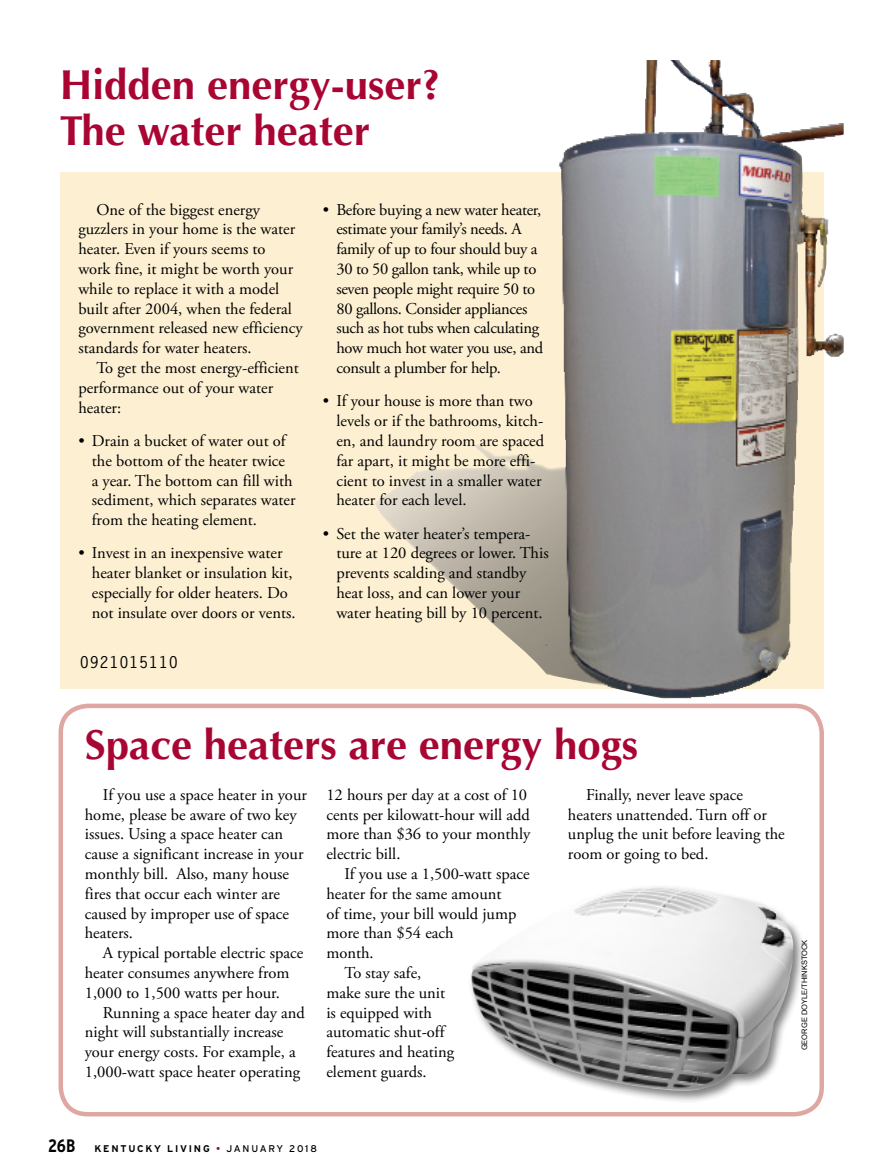
<style>
.page{position:relative;width:878px;height:1175px;background:#fff}
.page>*{position:absolute;margin:0;border:0;box-sizing:border-box;transform-origin:0 0}
.t1{font:700 42px/46.5px "Optima";color:#a90533}
.t2{font:700 condensed 18px "Interstate";color:#000}
.t3{font:16.5px/19.8px "Adobe Garamond Pro";color:#000}
.t4{font:16.5px/19.8px "Adobe Garamond Pro";letter-spacing:-.02em;color:#000}
.t5{font:700 16.5px "Letter Gothic Std";color:#000}
.t6{font:700 9.75px "Interstate";letter-spacing:.18em;color:#000}
.t7{font:7.5px "Arial";color:#000}
.s1{font-weight:400;color:#7a1315}
.s2{font-weight:400}
</style>
<div class="page">
<div style="left:58px;top:703px;width:766px;height:413px;border:4px solid #dfa7a1;border-radius:27px"></div>
<div style="left:60px;top:172px;width:764px;height:516px;background:#fdf0d2"></div>
<img style="left:375px;top:60px;width:468px;height:638px">
<div style="left:468px;top:883px;width:337px;height:220px;background:#000;opacity:.51"></div>
<img style="left:471px;top:887px;width:322px;height:203px">
<h1 class="t1" style="left:60px;top:62px;width:382px">Hidden energy-user?<br>The water heater</h1>
<p class="t3" style="left:78px;top:200px;width:226px;text-indent:18px">One of the biggest energy guzzlers in your home is the water heater. Even if yours seems to<br>work fine, it might be worth your while to replace it with a model built after 2004, when the federal government released new efficiency standards for water heaters.</p>
<p class="t3" style="left:78px;top:358px;width:222px;text-indent:18px">To get the most energy-efficient performance out of your water heater:</p>
<p class="t3" style="left:92px;top:431px;width:205px;text-indent:-13px">• Drain a bucket of water out of the bottom of the heater twice a year. The bottom can fill with sediment, which separates water from the heating element.</p>
<p class="t3" style="left:92px;top:544px;width:205px;text-indent:-13px">• Invest in an inexpensive water heater blanket or insulation kit, especially for older heaters. Do not insulate over doors or vents.</p>
<p class="t5" style="left:79px;top:652px;width:100px">0921015110</p>
<p class="t4" style="left:336px;top:200px;width:208px;text-indent:-13px">• Before buying a new water heater, estimate your family’s needs. A family of up to four should buy a<br>30 to 50 gallon tank, while up to seven people might require 50 to<br>80 gallons. Consider appliances such as hot tubs when calculating how much hot water you use, and consult a plumber for help.</p>
<p class="t3" style="left:336px;top:392px;width:209px;text-indent:-13px">• If your house is more than two levels or if the bathrooms, kitch&shy;en, and laundry room are spaced far apart, it might be more effi&shy;cient to invest in a smaller water heater for each level.</p>
<p class="t3" style="left:336px;top:524px;width:214px;text-indent:-13px">• Set the water heater’s tempera&shy;ture at 120 degrees or lower. This prevents scalding and standby heat loss, and can lower your water heating bill by 10 percent.</p>
<h1 class="t1" style="left:85px;top:722px;width:555px">Space heaters are energy hogs</h1>
<p class="t3" style="left:85px;top:785px;width:223px;text-indent:18px">If you use a space heater in your home, please be aware of two key issues. Using a space heater can cause a significant increase in your monthly bill. Also, many house fires that occur each winter are caused by improper use of space heaters.</p>
<p class="t3" style="left:85px;top:943px;width:220px;text-indent:18px">A typical portable electric space heater consumes anywhere from<br>1,000 to 1,500 watts per hour.</p>
<p class="t3" style="left:85px;top:1003px;width:222px;text-indent:18px">Running a space heater day and night will substantially increase your energy costs. For example, a 1,000-watt space heater operating</p>
<p class="t3" style="left:326px;top:785px;width:205px">12 hours per day at a cost of 10 cents per kilowatt-hour will add more than $36 to your monthly electric bill.</p>
<p class="t3" style="left:344px;top:864px;width:187px">If you use a 1,500-watt space</p>
<p class="t3" style="left:326px;top:884px;width:177px">heater for the same amount</p>
<p class="t3" style="left:326px;top:904px;width:191px">of time, your bill would jump</p>
<p class="t3" style="left:326px;top:923px;width:129px">more than $54 each</p>
<p class="t3" style="left:326px;top:943px;width:49px">month.</p>
<p class="t3" style="left:344px;top:963px;width:78px">To stay safe,</p>
<p class="t3" style="left:326px;top:983px;width:120px">make sure the unit</p>
<p class="t3" style="left:326px;top:1003px;width:107px">is equipped with</p>
<p class="t3" style="left:326px;top:1022px;width:120px">automatic shut-off</p>
<p class="t3" style="left:326px;top:1042px;width:129px">features and heating</p>
<p class="t3" style="left:326px;top:1062px;width:102px">element guards.</p>
<p class="t3" style="left:568px;top:785px;width:218px;text-indent:18px">Finally, never leave space heaters unattended. Turn off or unplug the unit before leaving the room or going to bed.</p>
<p class="t7" style="left:799px;top:1050px;width:112px;rotate:-90deg">GEORGE DOYLE/THINKSTOCK</p>
<p class="t2" style="left:48px;top:1136px;width:29px">26B</p>
<p class="t6" style="left:94px;top:1143px;width:224px">KENTUCKY LIVING <span class="s1">•</span> <span class="s2">JANUARY 2018</span></p>
</div>
